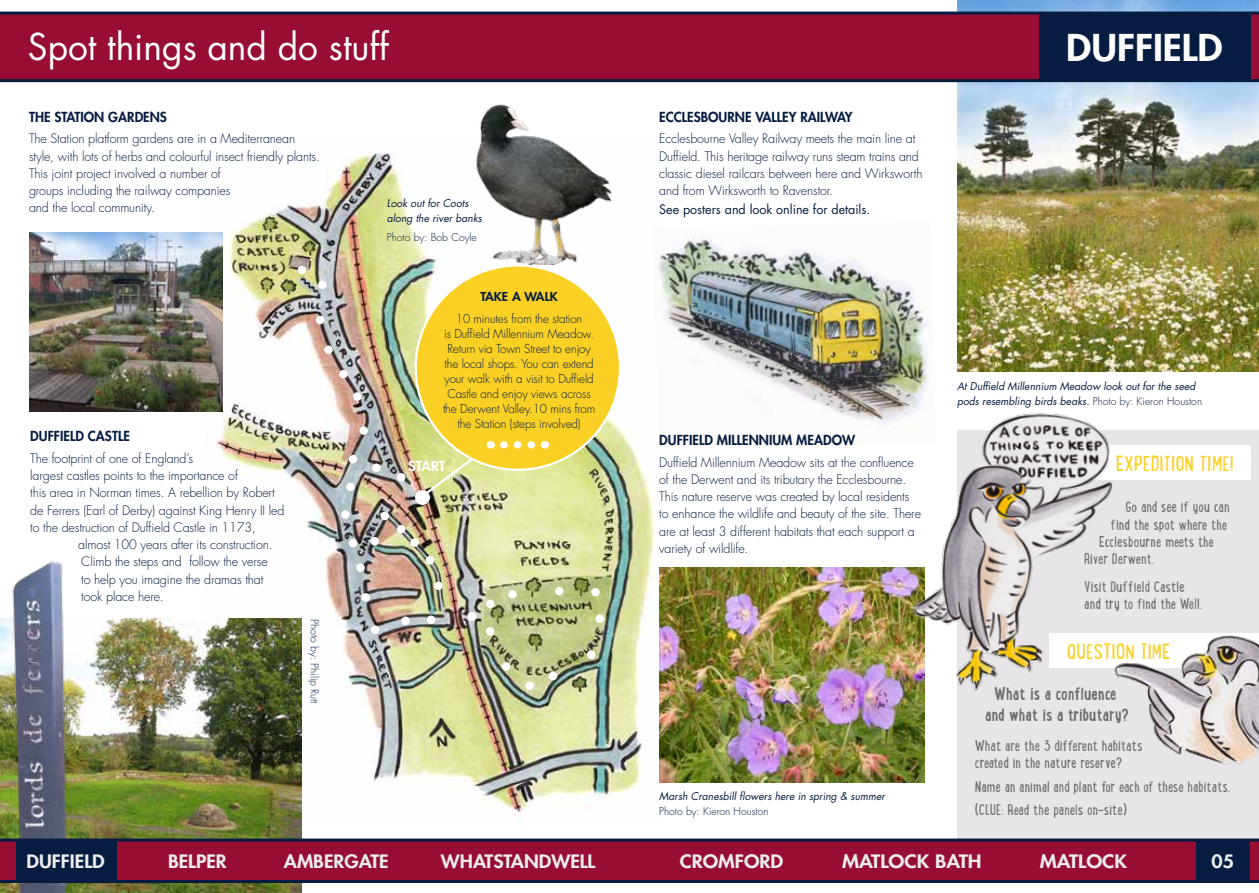
<style>
.page{position:relative;width:1259px;height:893px;background:#fff}
.page>*{position:absolute;margin:0;border:0;box-sizing:border-box;transform-origin:0 0}
.t1{font:36px "Futura";color:#fff}
.t2{font:800 36px "Futura";color:#fff;scale:1.08 1}
.t3{font:21px "Lunch Box";color:#fbd125;scale:1.06 1}
.t4{font:800 18px "Futura";color:#ededed;scale:1.08 1}
.t5{font:700 18px/20.7px "Lunch Box";color:#706f6f;text-align:center}
.t6{font:800 18px "Futura";color:#ededed;scale:1.13 1}
.t7{font:800 18px "Futura";color:#ededed;scale:1.1 1}
.t8{font:15px/17.2px "Lunch Box";color:#706f6f}
.t9{font:800 13.5px "Futura";color:#061d41}
.t10{font:800 13.5px "Futura";letter-spacing:-.01em;color:#fff;scale:1.08 1}
.t11{font:300 12.75px/17.2px "Futura";letter-spacing:-.01em;color:#061d41}
.t12{font:12.75px "Futura";color:#061d41}
.t13{font:300 12px/15px "Futura";letter-spacing:-.01em;color:#061d41;text-align:center}
.t14{font:800 12px "Futura";color:#061d41;scale:1.08 1}
.t15{font:italic 10.5px/15px "Futura";color:#061d41}
.t16{font:300 10.5px "Futura";color:#061d41}
.s1{font-weight:300;font-style:normal}
</style>
<div class="page">
<img style="left:206px;top:152px;width:457px;height:673px">
<div style="left:298px;top:266px;width:8px;height:8px;background:#fff;border-radius:50%"></div>
<div style="left:318px;top:281px;width:9px;height:8px;background:#fff;border-radius:50%"></div>
<div style="left:316px;top:316px;width:8px;height:8px;background:#fff;border-radius:50%"></div>
<div style="left:324px;top:345px;width:9px;height:9px;background:#fff;border-radius:50%"></div>
<div style="left:339px;top:370px;width:9px;height:8px;background:#fff;border-radius:50%"></div>
<div style="left:353px;top:392px;width:8px;height:9px;background:#fff;border-radius:50%"></div>
<div style="left:359px;top:426px;width:9px;height:9px;background:#fff;border-radius:50%"></div>
<div style="left:349px;top:455px;width:8px;height:8px;background:#fff;border-radius:50%"></div>
<div style="left:372px;top:463px;width:9px;height:9px;background:#fff;border-radius:50%"></div>
<div style="left:397px;top:473px;width:8px;height:9px;background:#fff;border-radius:50%"></div>
<div style="left:346px;top:483px;width:9px;height:8px;background:#fff;border-radius:50%"></div>
<div style="left:341px;top:510px;width:9px;height:9px;background:#fff;border-radius:50%"></div>
<div style="left:349px;top:539px;width:8px;height:8px;background:#fff;border-radius:50%"></div>
<div style="left:356px;top:563px;width:9px;height:9px;background:#fff;border-radius:50%"></div>
<div style="left:370px;top:537px;width:9px;height:8px;background:#fff;border-radius:50%"></div>
<div style="left:381px;top:512px;width:8px;height:8px;background:#fff;border-radius:50%"></div>
<div style="left:397px;top:525px;width:8px;height:8px;background:#fff;border-radius:50%"></div>
<div style="left:410px;top:538px;width:9px;height:9px;background:#fff;border-radius:50%"></div>
<div style="left:426px;top:556px;width:8px;height:8px;background:#fff;border-radius:50%"></div>
<div style="left:434px;top:581px;width:9px;height:9px;background:#fff;border-radius:50%"></div>
<div style="left:427px;top:615px;width:8px;height:9px;background:#fff;border-radius:50%"></div>
<div style="left:468px;top:612px;width:8px;height:9px;background:#fff;border-radius:50%"></div>
<div style="left:486px;top:600px;width:8px;height:8px;background:#fff;border-radius:50%"></div>
<div style="left:486px;top:627px;width:8px;height:9px;background:#fff;border-radius:50%"></div>
<div style="left:502px;top:662px;width:8px;height:9px;background:#fff;border-radius:50%"></div>
<div style="left:525px;top:681px;width:9px;height:9px;background:#fff;border-radius:50%"></div>
<div style="left:549px;top:672px;width:8px;height:8px;background:#fff;border-radius:50%"></div>
<div style="left:508px;top:590px;width:9px;height:8px;background:#fff;border-radius:50%"></div>
<div style="left:555px;top:587px;width:8px;height:8px;background:#fff;border-radius:50%"></div>
<div style="left:591px;top:588px;width:9px;height:8px;background:#fff;border-radius:50%"></div>
<div style="left:595px;top:614px;width:9px;height:9px;background:#fff;border-radius:50%"></div>
<div style="left:587px;top:651px;width:8px;height:8px;background:#fff;border-radius:50%"></div>
<div style="left:401px;top:617px;width:9px;height:8px;background:#fff;border-radius:50%"></div>
<div style="left:371px;top:625px;width:8px;height:9px;background:#fff;border-radius:50%"></div>
<div style="left:361px;top:593px;width:9px;height:9px;background:#fff;border-radius:50%"></div>
<div style="left:415px;top:490px;width:15px;height:15px;background:#fff;border-radius:50%"></div>
<div style="left:416px;top:265px;width:204px;height:205px;background:#fad024;border-radius:50%"></div>
<svg style="left:504px;top:441px;width:31px;height:8px"></svg>
<svg style="left:419px;top:456px;width:56px;height:43px;background:#ccd094"></svg>
<img style="left:0;top:883px;width:302px;height:10px">
<img style="left:9px;top:883px;width:77px;height:10px">
<img style="left:445px;top:104px;width:204px;height:161px">
<img style="left:0;top:619px;width:302px;height:219px">
<img style="left:9px;top:561px;width:61px;height:324px">
<img style="left:29px;top:233px;width:193px;height:179px">
<img style="left:957px;top:0;width:302px;height:12px">
<img style="left:659px;top:568px;width:265px;height:214px">
<div style="left:957px;top:431px;width:302px;height:424px;background:#e7e5e8"></div>
<div style="left:1072px;top:446px;width:178px;height:34px;background:#fff"></div>
<img style="left:957px;top:82px;width:302px;height:289px">
<img style="left:653px;top:221px;width:276px;height:229px">
<img style="left:875px;top:410px;width:243px;height:286px">
<img style="left:1110px;top:635px;width:149px;height:130px">
<svg style="left:0;top:12px;width:1259px;height:70px;background:#8a0e35"></svg>
<svg style="left:0;top:838px;width:1259px;height:45px;background:#831237"></svg>
<div style="left:16px;top:840px;width:100px;height:41px;background:#061d41"></div>
<div style="left:1039px;top:13px;width:211px;height:67px;background:#061d41"></div>
<div style="left:1196px;top:839px;width:54px;height:41px;background:#061d41"></div>
<h1 class="t1" style="left:28px;top:22px;width:362px">Spot things and do stuff</h1>
<p class="t9" style="left:29px;top:108px;width:139px">THE STATION GARDENS</p>
<p class="t11" style="left:29px;top:130px;width:292px">The Station platform gardens are in a Mediterranean style, with lots of herbs and colourful insect friendly plants.<br>This joint project involved a number of<br>groups including the railway companies<br>and the local community.</p>
<p class="t9" style="left:30px;top:427px;width:101px">DUFFIELD CASTLE</p>
<p class="t11" style="left:30px;top:450px;width:256px">The footprint of one of England’s<br>largest castles points to the importance of<br>this area in Norman times. A rebellion by Robert de Ferrers (Earl of Derby) against King Henry II led to the destruction of Duffield Castle in 1173,</p>
<p class="t11" style="left:78px;top:536px;width:196px">almost 100 years after its construction.<br>Climb the steps and follow the verse to help you imagine the dramas that took place here.</p>
<p class="t16" style="left:321px;top:619px;width:86px;rotate:90deg">Photo by: Philip Rutt</p>
<p class="t15" style="left:387px;top:195px;width:97px">Look out for Coots along the river banks</p>
<p class="t16" style="left:387px;top:230px;width:91px">Photo by: Bob Coyle</p>
<p class="t14" style="left:480px;top:289px;width:73px">TAKE A WALK</p>
<p class="t13" style="left:443px;top:311px;width:154px">10 minutes from the station<br>is Duffield Millennium Meadow.<br>Return via Town Street to enjoy the local shops. You can extend your walk with a visit to Duffield<br>Castle and enjoy views across the Derwent Valley.10 mins from the Station (steps involved)</p>
<p class="t10" style="left:408px;top:457px;width:36px">START</p>
<h3 class="t4" style="left:27px;top:849px;width:74px">DUFFIELD</h3>
<h3 class="t4" style="left:168px;top:849px;width:56px">BELPER</h3>
<h3 class="t4" style="left:284px;top:849px;width:98px">AMBERGATE</h3>
<h3 class="t4" style="left:441px;top:849px;width:145px">WHATSTANDWELL</h3>
<p class="t9" style="left:659px;top:108px;width:195px">ECCLESBOURNE VALLEY RAILWAY</p>
<p class="t11" style="left:659px;top:130px;width:265px">Ecclesbourne Valley Railway meets the main line at Duffield. This heritage railway runs steam trains and classic diesel railcars between here and Wirksworth and from Wirksworth to Ravenstor.</p>
<p class="t12" style="left:659px;top:201px;width:212px">See posters and look online for details.</p>
<h1 class="t2" style="left:1066px;top:24px;width:146px">DUFFIELD</h1>
<p class="t9" style="left:659px;top:431px;width:197px">DUFFIELD MILLENNIUM MEADOW</p>
<p class="t11" style="left:659px;top:454px;width:263px">Duffield Millennium Meadow sits at the confluence of the Derwent and its tributary the Ecclesbourne.<br>This nature reserve was created by local residents to enhance the wildlife and beauty of the site. There are at least 3 different habitats that each support a variety of wildlife.</p>
<p class="t15" style="left:659px;top:789px;width:227px">Marsh Cranesbill flowers here in spring &amp; summer</p>
<p class="t16" style="left:659px;top:805px;width:111px">Photo by: Kieron Houston</p>
<p class="t15" style="left:957px;top:378px;width:247px">At Duffield Millennium Meadow look out for the seed pods resembling birds beaks. <span class="s1">Photo by: Kieron Houston</span></p>
<h2 class="t3" style="left:1116px;top:448px;width:113px">EXPEDITION TIME!</h2>
<p class="t8" style="left:1125px;top:498px;width:106px">Go and see if you can</p>
<p class="t8" style="left:1110px;top:515px;width:118px">find the spot where the</p>
<p class="t8" style="left:1099px;top:532px;width:116px">Ecclesbourne meets the</p>
<p class="t8" style="left:1084px;top:549px;width:71px">River Derwent.</p>
<p class="t8" style="left:1084px;top:577px;width:119px">Visit Duffield Castle and try to find the Well.</p>
<h2 class="t3" style="left:1066px;top:635px;width:99px">QUESTION TIME</h2>
<h3 class="t5" style="left:985px;top:683px;width:145px">What is a confluence and what is a tributary?</h3>
<p class="t8" style="left:975px;top:736px;width:169px">What are the 3 different habitats created in the nature reserve?</p>
<p class="t8" style="left:975px;top:774px;width:257px;line-height:23.7px">Name an animal and plant for each of these habitats. (CLUE: Read the panels on-site)</p>
<h3 class="t7" style="left:680px;top:849px;width:96px">CROMFORD</h3>
<h3 class="t6" style="left:842px;top:849px;width:125px">MATLOCK BATH</h3>
<h3 class="t6" style="left:1040px;top:849px;width:79px">MATLOCK</h3>
<h3 class="t4" style="left:1211px;top:849px;width:22px">05</h3>
</div>
